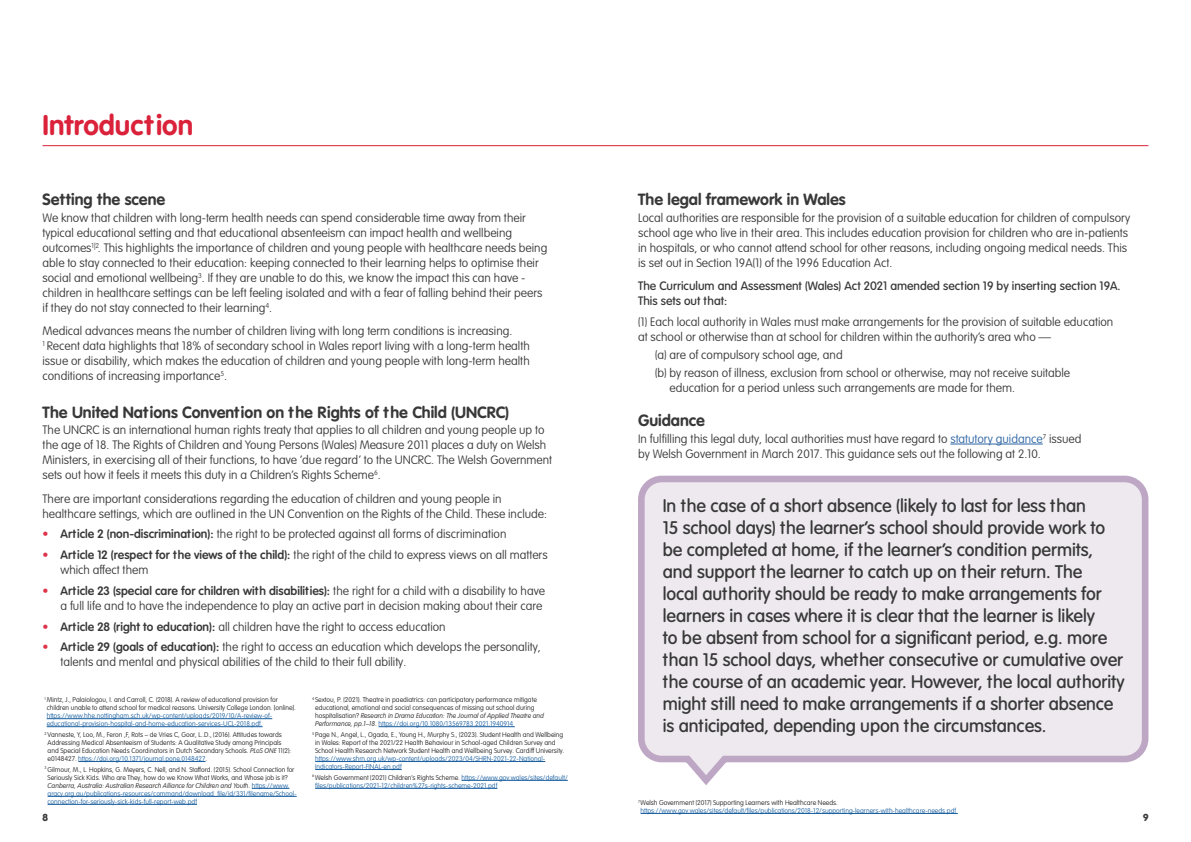
<style>
.page{position:relative;width:1191px;height:842px;background:#fff}
.page>*{position:absolute;margin:0;border:0;box-sizing:border-box;transform-origin:0 0}
.t1{font:700 28px "VAG Rounded Next";color:#da223a}
.t2{font:500 18px/22px "VAG Rounded Next";letter-spacing:-.005em;color:#383839}
.SUB_HEADING{font:700 16px "VAG Rounded Next";color:#383839}
.t3{font:300 12px/15px "VAG Rounded Next";color:#383839}
.t4{font:500 12px/15px "VAG Rounded Next";color:#383839}
.t5{font:800 10px "VAG Rounded Next";color:#383839}
.t6{font:300 6.8px/8px "VAG Rounded Next";color:#231f20}
.t7{font:300 6.8px/8px "VAG Rounded Next";color:#175d9e}
.s1{color:#dd344a}
.s2{font-weight:600}
.s3{color:#2d65a3}
.s4{color:#175d9e}
.s5{font-style:italic}
.s6{color:#231f20}
.s7{font-style:italic;color:#231f20}
</style>
<div class="page">
<hr style="left:950px;top:444px;width:92px;height:1px;background:#2d65a3">
<hr style="left:43px;top:145px;width:1105px;height:1px;background:#da223a">
<svg style="left:638px;top:475px;width:511px;height:310px;background:#ece6ed"></svg>
<hr style="left:47px;top:718px;width:225px;height:1px;background:#175d9e">
<hr style="left:47px;top:726px;width:215px;height:1px;background:#175d9e">
<hr style="left:78px;top:761px;width:127px;height:1px;background:#175d9e">
<hr style="left:252px;top:788px;width:37px;height:1px;background:#175d9e">
<hr style="left:48px;top:796px;width:249px;height:1px;background:#175d9e">
<hr style="left:48px;top:804px;width:149px;height:1px;background:#175d9e">
<hr style="left:378px;top:726px;width:137px;height:1px;background:#175d9e">
<hr style="left:315px;top:761px;width:230px;height:1px;background:#175d9e">
<hr style="left:315px;top:769px;width:87px;height:1px;background:#175d9e">
<hr style="left:461px;top:780px;width:107px;height:1px;background:#175d9e">
<hr style="left:315px;top:788px;width:182px;height:1px;background:#175d9e">
<hr style="left:640px;top:813px;width:317px;height:1px;background:#175d9e">
<p class="t1" style="left:43px;top:107px;width:152px">Introduction</p>
<p class="SUB_HEADING" style="left:43px;top:189px;width:124px">Setting the scene</p>
<p class="t3" style="left:43px;top:210px;width:506px">We know that children with long-term health needs can spend considerable time away from their typical educational setting and that educational absenteeism can impact health and wellbeing outcomes<sup>1|2</sup>. This highlights the importance of children and young people with healthcare needs being able to stay connected to their education: keeping connected to their learning helps to optimise their social and emotional wellbeing<sup>3</sup>. If they are unable to do this, we know the impact this can have - children in healthcare settings can be left feeling isolated and with a fear of falling behind their peers if they do not stay connected to their learning<sup>4</sup>.</p>
<p class="t3" style="left:43px;top:324px;width:489px">Medical advances means the number of children living with long term conditions is increasing.<br><sup>1</sup> Recent data highlights that 18% of secondary school in Wales report living with a long-term health issue or disability, which makes the education of children and young people with long-term health conditions of increasing importance<sup>5</sup>.</p>
<p class="SUB_HEADING" style="left:43px;top:402px;width:468px">The United Nations Convention on the Rights of the Child (UNCRC)</p>
<p class="t3" style="left:43px;top:423px;width:511px">The UNCRC is an international human rights treaty that applies to all children and young people up to the age of 18. The Rights of Children and Young Persons (Wales) Measure 2011 places a duty on Welsh Ministers, in exercising all of their functions, to have ‘due regard’ to the UNCRC. The Welsh Government sets out how it feels it meets this duty in a Children’s Rights Scheme<sup>6</sup>.</p>
<p class="t3" style="left:43px;top:491px;width:506px">There are important considerations regarding the education of children and young people in healthcare settings, which are outlined in the UN Convention on the Rights of the Child. These include:</p>
<p class="t3" style="left:43px;top:527px;width:465px"><span class="s1">•</span> <span class="s2">Article 2 (non-discrimination):</span> the right to be protected against all forms of discrimination</p>
<p class="t3" style="left:61px;top:548px;width:488px;text-indent:-18px"><span class="s1">•</span> <span class="s2">Article 12 (respect for the views of the child):</span> the right of the child to express views on all matters which affect them</p>
<p class="t3" style="left:43px;top:583px;width:504px;text-align:right"><span class="s1">•</span> <span class="s2">Article 23 (special care for children with disabilities):</span> the right for a child with a disability to have a full life and to have the independence to play an active part in decision making about their care</p>
<p class="t3" style="left:43px;top:619px;width:405px"><span class="s1">•</span> <span class="s2">Article 28 (right to education):</span> all children have the right to access education</p>
<p class="t3" style="left:61px;top:640px;width:481px;text-indent:-18px"><span class="s1">•</span> <span class="s2">Article 29 (goals of education):</span> the right to access an education which develops the personality, talents and mental and physical abilities of the child to their full ability.</p>
<p class="SUB_HEADING" style="left:638px;top:189px;width:209px">The legal framework in Wales</p>
<p class="t3" style="left:638px;top:210px;width:494px">Local authorities are responsible for the provision of a suitable education for children of compulsory school age who live in their area. This includes education provision for children who are in-patients in hospitals, or who cannot attend school for other reasons, including ongoing medical needs. This is set out in Section 19A(1) of the 1996 Education Act.</p>
<p class="t4" style="left:638px;top:279px;width:484px">The Curriculum and Assessment (Wales) Act 2021 amended section 19 by inserting section 19A.<br>This sets out that:</p>
<p class="t3" style="left:638px;top:315px;width:477px">(1) Each local authority in Wales must make arrangements for the provision of suitable education at school or otherwise than at school for children within the authority’s area who —</p>
<p class="t3" style="left:655px;top:347px;width:189px">(a) are of compulsory school age, and</p>
<p class="t3" style="left:669px;top:365px;width:402px;text-indent:-14px">(b) by reason of illness, exclusion from school or otherwise, may not receive suitable education for a period unless such arrangements are made for them.</p>
<p class="SUB_HEADING" style="left:638px;top:410px;width:68px">Guidance</p>
<p class="t3" style="left:638px;top:431px;width:445px">In fulfilling this legal duty, local authorities must have regard to <span class="s3">statutory guidance</span><sup>7</sup> issued by Welsh Government in March 2017. This guidance sets out the following at 2.10.</p>
<p class="t2" style="left:663px;top:495px;width:463px">In the case of a short absence (likely to last for less than<br>15 school days) the learner’s school should provide work to be completed at home, if the learner’s condition permits, and support the learner to catch up on their return. The<br>local authority should be ready to make arrangements for learners in cases where it is clear that the learner is likely<br>to be absent from school for a significant period, e.g. more than 15 school days, whether consecutive or cumulative over the course of an academic year. However, the local authority might still need to make arrangements if a shorter absence is anticipated, depending upon the circumstances.</p>
<p class="t6" style="left:45px;top:696px;width:253px"><sup>1</sup> Mintz, J., Palaiologou, I. and Carroll, C. (2018). A review of educational provision for children unable to attend school for medical reasons. University College London. [online]. <span class="s4">https://www.hhe.nottingham.sch.uk/wp-content/uploads/2019/10/A-review-of&shy;educational-provision-hospital-and-home-education-services-UCL-2018.pdf.</span></p>
<p class="t6" style="left:48px;top:731px;width:245px;text-indent:-3px"><sup>2</sup> Vanneste, Y, Loo, M., Feron ,F, Rots – de Vries C, Goor, L..D., (2016). Attitudes towards Addressing Medical Absenteeism of Students: A Qualitative Study among Principals and Special Education Needs Coordinators in Dutch Secondary Schools. <span class="s5">PLoS ONE</span> 11(2): e0148427. <span class="s4">https://doi.org/10.1371/journal.pone.0148427</span>.</p>
<p class="t7" style="left:48px;top:765px;width:251px;text-indent:-3px"><sup>3</sup> <span class="s6">Gilmour, M., L. Hopkins, G. Meyers, C. Nell, and N. Stafford. (2015). School Connection for Seriously Sick Kids. Who are They, how do we Know What Works, and Whose job is it?<br></span><span class="s7">Canberra, Australia: Australian Research Alliance for Children and Youth</span><span class="s6">.</span> https://www. aracy.org.au/publications-resources/command/download_file/id/331/filename/School&shy;connection-for-seriously-sick-kids-full-report-web.pdf</p>
<p class="t6" style="left:315px;top:696px;width:230px;text-indent:-3px"><sup>4</sup> Sextou, P. (2021). Theatre in paediatrics: can participatory performance mitigate educational, emotional and social consequences of missing out school during hospitalisation? <span class="s5">Research in Drama Education: The Journal of Applied Theatre and Performance, pp.1–18</span>. <span class="s4">https://doi.org/10.1080/13569783.2021.1940914</span></p>
<p class="t6" style="left:315px;top:731px;width:251px;text-indent:-3px"><sup>5</sup> Page N., Angel, L., Ogada, E., Young H., Murphy S., (2023). Student Health and Wellbeing in Wales: Report of the 2021/22 Health Behaviour in School-aged Children Survey and School Health Research Network Student Health and Wellbeing Survey. Cardiff University. <span class="s4">https://www.shrn.org.uk/wp-content/uploads/2023/04/SHRN-2021-22-National-Indicators-Report-FINAL-en.pdf</span></p>
<p class="t7" style="left:315px;top:773px;width:254px;text-indent:-3px"><sup>6</sup> <span class="s6">Welsh Government (2021) Children’s Rights Scheme.</span> https://www.gov.wales/sites/default/ files/publications/2021-12/children%27s-rights-scheme-2021.pdf</p>
<p class="t7" style="left:640px;top:799px;width:317px;text-indent:-3px"><sup>7</sup> <span class="s6">Welsh Government (2017) Supporting Learners with Healthcare Needs. </span>https://www.gov.wales/sites/default/files/publications/2018-12/supporting-learners-with-healthcare-needs.pdf</p>
<p class="t5" style="left:43px;top:811px;width:7px">8</p>
<p class="t5" style="left:1143px;top:811px;width:7px">9</p>
</div>
